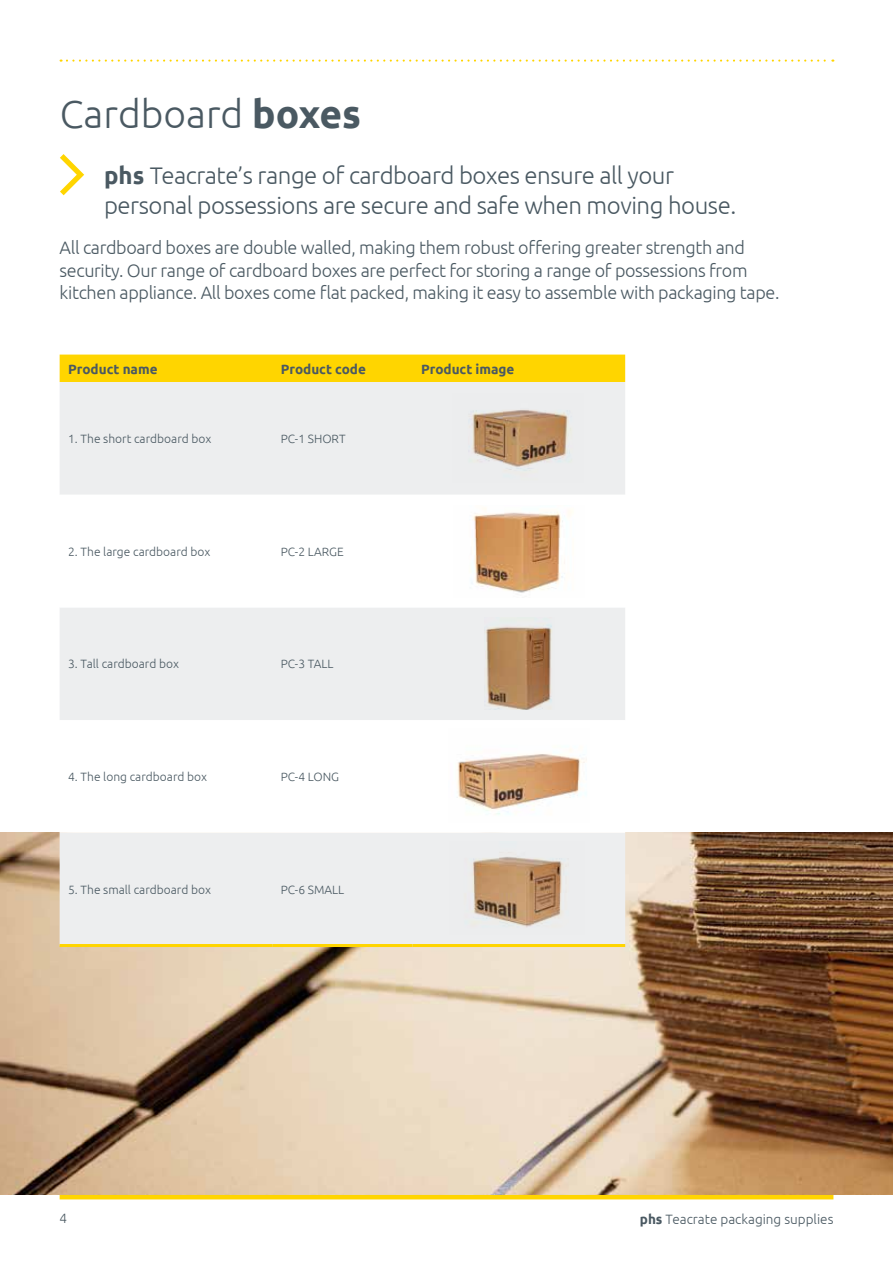
<style>
.page{position:relative;width:893px;height:1263px;background:#fff}
.page>*{position:absolute;margin:0;border:0;box-sizing:border-box;transform-origin:0 0}
.t1{font:300 39px "Ubuntu";color:#4a5962}
.t2{font:300 24px/30px "Ubuntu";letter-spacing:-.02em;color:#4a5962}
.t3{font:300 18px/22.5px "Ubuntu";letter-spacing:-.02em;color:#4a5962}
.t4{font:700 13.5px "Ubuntu";color:#4a5962}
.t5{font:300 13.5px "Ubuntu";color:#4a5962}
.t6{font:300 12px "Ubuntu";color:#4a5962}
.s1{font-weight:700}
</style>
<div class="page">
<img style="left:0;top:833px;width:893px;height:362px">
<div style="left:60px;top:355px;width:565px;height:27px;background:#ffd500"></div>
<div style="left:60px;top:382px;width:565px;height:562px;background:#edeeef"></div>
<svg style="left:60px;top:495px;width:565px;height:338px"></svg>
<hr style="left:60px;top:944px;width:212px;height:3px;background:#ffd500">
<hr style="left:272px;top:944px;width:141px;height:3px;background:#ffd500">
<hr style="left:413px;top:944px;width:212px;height:3px;background:#ffd500">
<hr style="left:60px;top:1195px;width:773px;height:4px;background:#ffd500">
<svg style="left:61px;top:60px;width:772px;height:2px"></svg>
<svg style="left:60px;top:154px;width:24px;height:41px"></svg>
<img style="left:449px;top:728px;width:141px;height:94px">
<img style="left:449px;top:841px;width:136px;height:93px">
<img style="left:454px;top:505px;width:131px;height:92px">
<img style="left:484px;top:618px;width:70px;height:92px">
<img style="left:453px;top:393px;width:130px;height:89px">
<h1 class="t1" style="left:60px;top:91px;width:303px">Cardboard <span class="s1">boxes</span></h1>
<h2 class="t2" style="left:104px;top:160px;width:634px"><span class="s1">phs</span> Teacrate’s range of cardboard boxes ensure all your personal possessions are secure and safe when moving house.</h2>
<p class="t3" style="left:60px;top:236px;width:721px">All cardboard boxes are double walled, making them robust offering greater strength and security. Our range of cardboard boxes are perfect for storing a range of possessions from kitchen appliance. All boxes come flat packed, making it easy to assemble with packaging tape.</p>
<p class="t4" style="left:68px;top:361px;width:91px">Product name</p>
<p class="t4" style="left:281px;top:361px;width:87px">Product code</p>
<p class="t4" style="left:421px;top:361px;width:95px">Product image</p>
<p class="t6" style="left:68px;top:432px;width:145px">1. The short cardboard box</p>
<p class="t6" style="left:281px;top:432px;width:66px">PC-1 SHORT</p>
<p class="t6" style="left:68px;top:544px;width:144px">2. The large cardboard box</p>
<p class="t6" style="left:281px;top:544px;width:65px">PC-2 LARGE</p>
<p class="t6" style="left:68px;top:657px;width:112px">3. Tall cardboard box</p>
<p class="t6" style="left:281px;top:657px;width:54px">PC-3 TALL</p>
<p class="t6" style="left:68px;top:770px;width:140px">4. The long cardboard box</p>
<p class="t6" style="left:281px;top:770px;width:60px">PC-4 LONG</p>
<p class="t6" style="left:68px;top:882px;width:144px">5. The small cardboard box</p>
<p class="t6" style="left:281px;top:882px;width:65px">PC-6 SMALL</p>
<p class="t5" style="left:60px;top:1210px;width:9px">4</p>
<p class="t5" style="left:640px;top:1210px;width:195px"><span class="s1">phs</span> Teacrate packaging supplies</p>
</div>
